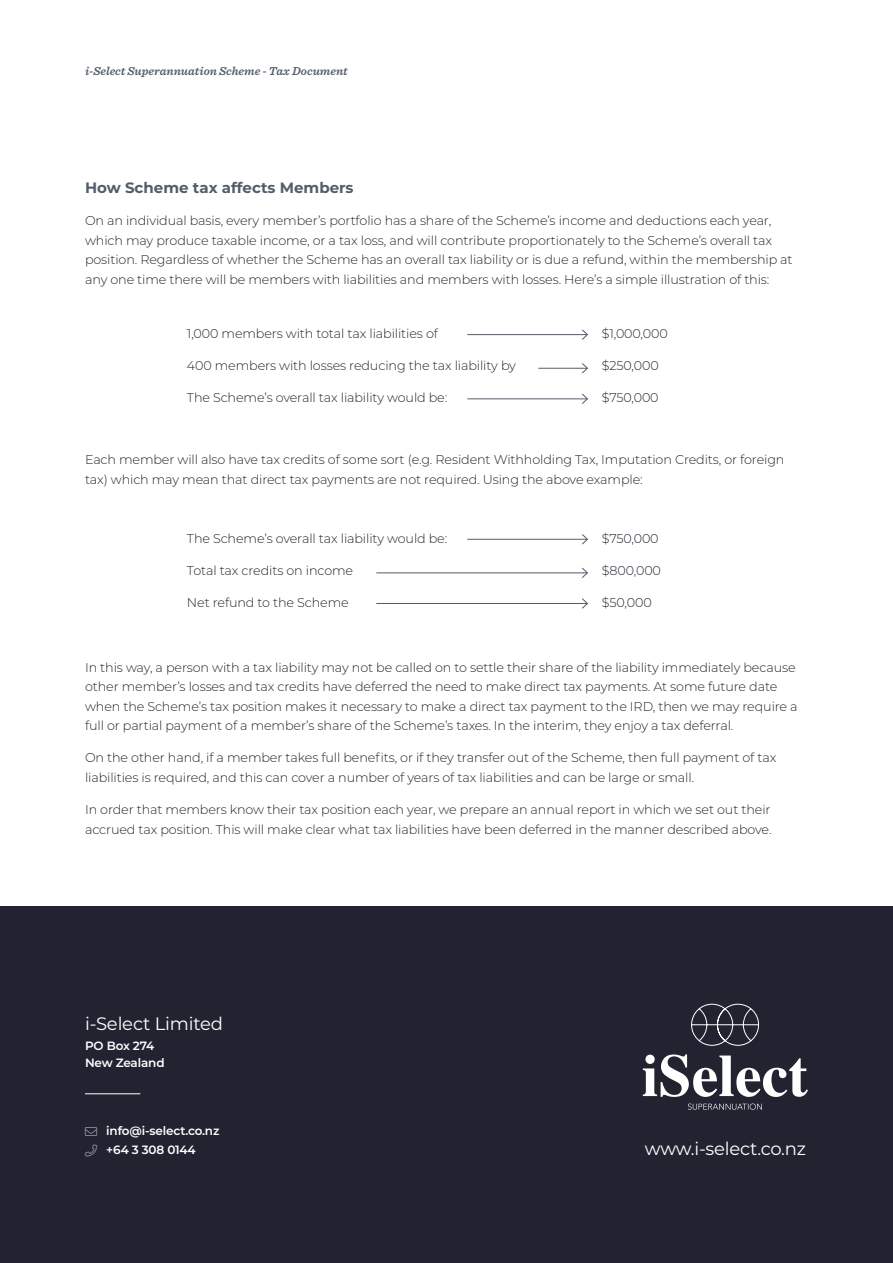
<style>
.page{position:relative;width:893px;height:1263px;background:#fff}
.page>*{position:absolute;margin:0;border:0;box-sizing:border-box;transform-origin:0 0}
.t1{font:18px "Montserrat";letter-spacing:-.01em;color:#fff}
.t2{font:700 15px "Montserrat";color:#515d6c}
.t3{font:300 12.75px/19.5px "Montserrat";letter-spacing:-.01em;color:#212430}
.t4{font:600 12px/16.5px "Montserrat";letter-spacing:-.015em;color:#fff}
.t5{font:italic 600 12px "Sentinel";color:#515d6c}
</style>
<div class="page">
<div style="left:0;top:907px;width:893px;height:356px;background:#212430"></div>
<svg style="left:691px;top:1003px;width:68px;height:43px"></svg>
<svg style="left:688px;top:1103px;width:74px;height:7px"></svg>
<svg style="left:643px;top:1054px;width:165px;height:43px"></svg>
<hr style="left:467px;top:334px;width:120px;height:1px;background:#515d6c">
<svg style="left:581px;top:329px;width:7px;height:11px"></svg>
<hr style="left:538px;top:368px;width:49px;height:1px;background:#515d6c">
<svg style="left:581px;top:363px;width:7px;height:11px"></svg>
<hr style="left:467px;top:398px;width:120px;height:1px;background:#515d6c">
<svg style="left:581px;top:393px;width:7px;height:11px"></svg>
<hr style="left:467px;top:539px;width:120px;height:1px;background:#515d6c">
<svg style="left:581px;top:534px;width:7px;height:11px"></svg>
<hr style="left:376px;top:572px;width:211px;height:1px;background:#515d6c">
<svg style="left:581px;top:567px;width:7px;height:11px"></svg>
<hr style="left:376px;top:603px;width:211px;height:1px;background:#515d6c">
<svg style="left:582px;top:598px;width:6px;height:11px"></svg>
<hr style="left:85px;top:1093px;width:55px;height:1px;background:#fff">
<p class="t5" style="left:85px;top:62px;width:264px">i-Select Superannuation Scheme - Tax Document</p>
<p class="t2" style="left:85px;top:177px;width:270px">How Scheme tax affects Members</p>
<p class="t3" style="left:85px;top:211px;width:709px">On an individual basis, every member’s portfolio has a share of the Scheme’s income and deductions each year, which may produce taxable income, or a tax loss, and will contribute proportionately to the Scheme’s overall tax position. Regardless of whether the Scheme has an overall tax liability or is due a refund, within the membership at any one time there will be members with liabilities and members with losses. Here’s a simple illustration of this:</p>
<p class="t3" style="left:187px;top:323px;width:252px">1,000 members with total tax liabilities of</p>
<p class="t3" style="left:187px;top:356px;width:331px">400 members with losses reducing the tax liability by</p>
<p class="t3" style="left:187px;top:388px;width:262px">The Scheme’s overall tax liability would be:</p>
<p class="t3" style="left:602px;top:323px;width:68px">$1,000,000</p>
<p class="t3" style="left:602px;top:356px;width:58px">$250,000</p>
<p class="t3" style="left:602px;top:388px;width:58px">$750,000</p>
<p class="t3" style="left:85px;top:449px;width:701px">Each member will also have tax credits of some sort (e.g. Resident Withholding Tax, Imputation Credits, or foreign tax) which may mean that direct tax payments are not required. Using the above example:</p>
<p class="t3" style="left:187px;top:528px;width:262px">The Scheme’s overall tax liability would be:</p>
<p class="t3" style="left:187px;top:560px;width:168px">Total tax credits on income</p>
<p class="t3" style="left:187px;top:592px;width:163px">Net refund to the Scheme</p>
<p class="t3" style="left:602px;top:528px;width:58px">$750,000</p>
<p class="t3" style="left:602px;top:560px;width:61px">$800,000</p>
<p class="t3" style="left:602px;top:592px;width:51px">$50,000</p>
<p class="t3" style="left:85px;top:657px;width:714px">In this way, a person with a tax liability may not be called on to settle their share of the liability immediately because other member’s losses and tax credits have deferred the need to make direct tax payments. At some future date when the Scheme’s tax position makes it necessary to make a direct tax payment to the IRD, then we may require a full or partial payment of a member’s share of the Scheme’s taxes. In the interim, they enjoy a tax deferral.</p>
<p class="t3" style="left:85px;top:748px;width:693px">On the other hand, if a member takes full benefits, or if they transfer out of the Scheme, then full payment of tax liabilities is required, and this can cover a number of years of tax liabilities and can be large or small.</p>
<p class="t3" style="left:85px;top:799px;width:688px">In order that members know their tax position each year, we prepare an annual report in which we set out their accrued tax position. This will make clear what tax liabilities have been deferred in the manner described above.</p>
<h1 class="t1" style="left:85px;top:1011px;width:140px">i-Select Limited</h1>
<p class="t4" style="left:85px;top:1037px;width:81px">PO Box 274<br>New Zealand</p>
<p class="t4" style="left:106px;top:1120px;width:115px;line-height:19.5px">info@i-select.co.nz +64 3 308 0144</p>
<h1 class="t1" style="left:645px;top:1137px;width:163px">www.i-select.co.nz</h1>
</div>
